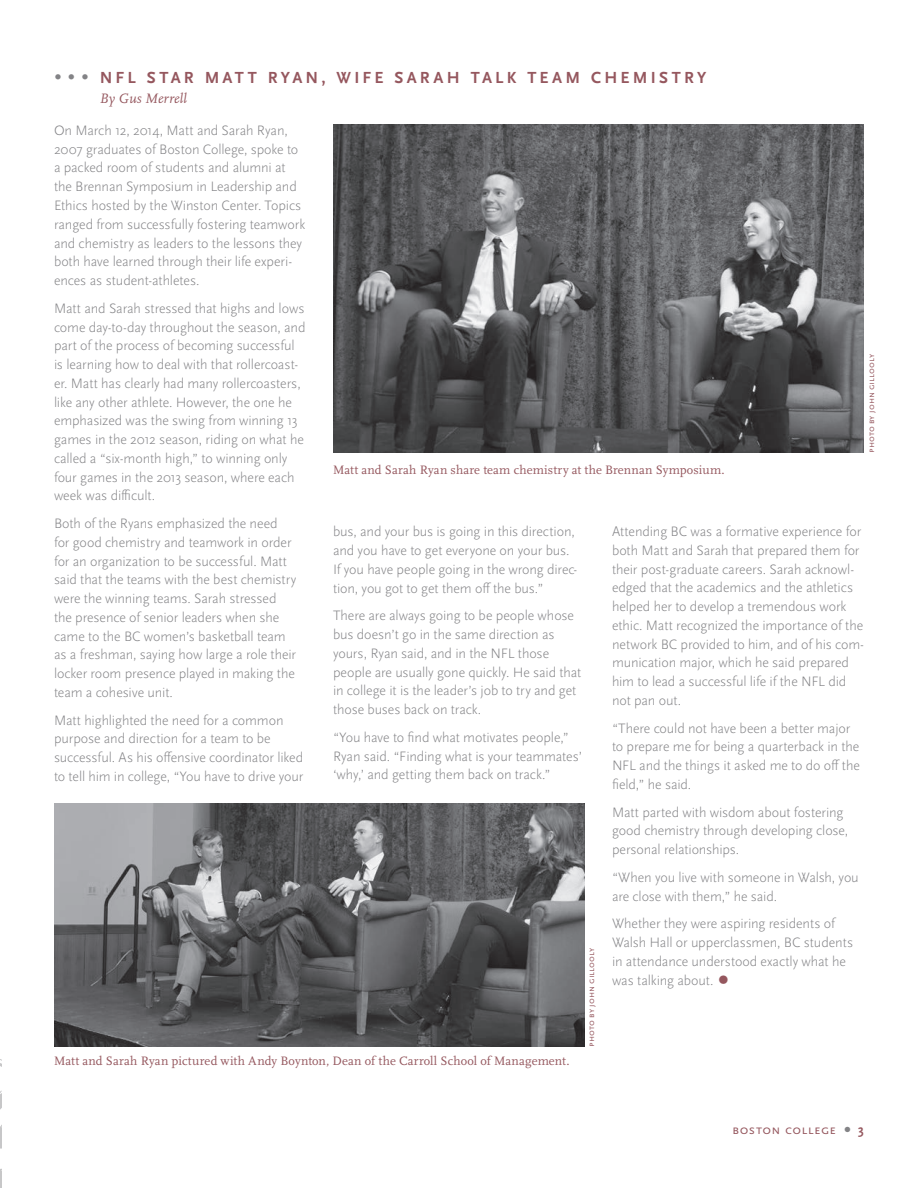
<style>
.page{position:relative;width:918px;height:1188px;background:#fff}
.page>*{position:absolute;margin:0;border:0;box-sizing:border-box;transform-origin:0 0}
.t1{font:italic 36px "Scala OT";color:#95575e}
.t2{font:italic 22.5px "Scala OT";color:#838386}
.t3{font:700 16.8px "Scala Sans OT";letter-spacing:.19em;color:#95575e}
.t4{font:300 14.25px/18.8px "Scala Sans OT";letter-spacing:-.01em;color:#838386}
.t5{font:italic 14.25px "Scala";letter-spacing:.01em;color:#95575e}
.t6{font:13.5px "Scala Sans OT";letter-spacing:.035em;color:#95575e}
.t7{font:12.75px "Scala";letter-spacing:.01em;color:#95575e}
.t8{font:9px "Scala Sans OT";letter-spacing:.005em;color:#95575e}
.s1{font-weight:700}
</style>
<div class="page">
<svg style="left:0;top:1059px;width:2px;height:129px"></svg>
<img style="left:333px;top:124px;width:531px;height:329px">
<img style="left:54px;top:803px;width:531px;height:244px">
<h2 class="t2" style="left:54px;top:63px;width:37px">• • •</h2>
<p class="t3" style="left:100px;top:68px;width:608px">NFL STAR MATT RYAN, WIFE SARAH TALK TEAM CHEMISTRY</p>
<p class="t5" style="left:100px;top:91px;width:89px">By Gus Merrell</p>
<p class="t4" style="left:54px;top:121px;width:253px">On March 12, 2014, Matt and Sarah Ryan, 2007 graduates of Boston College, spoke to a packed room of students and alumni at the Brennan Symposium in Leadership and Ethics hosted by the Winston Center. Topics ranged from successfully fostering teamwork and chemistry as leaders to the lessons they both have learned through their life experi&shy;ences as student-athletes.</p>
<p class="t4" style="left:54px;top:299px;width:253px">Matt and Sarah stressed that highs and lows come day-to-day throughout the season, and part of the process of becoming successful is learning how to deal with that rollercoast&shy;er. Matt has clearly had many rollercoasters, like any other athlete. However, the one he emphasized was the swing from winning 13 games in the 2012 season, riding on what he called a “six-month high,” to winning only four games in the 2013 season, where each week was difficult.</p>
<p class="t4" style="left:54px;top:514px;width:244px">Both of the Ryans emphasized the need for good chemistry and teamwork in order for an organization to be successful. Matt said that the teams with the best chemistry were the winning teams. Sarah stressed the presence of senior leaders when she came to the BC women’s basketball team as a freshman, saying how large a role their locker room presence played in making the team a cohesive unit.</p>
<p class="t4" style="left:54px;top:711px;width:251px">Matt highlighted the need for a common purpose and direction for a team to be successful. As his offensive coordinator liked to tell him in college, “You have to drive your</p>
<p class="t7" style="left:333px;top:462px;width:393px">Matt and Sarah Ryan share team chemistry at the Brennan Symposium.</p>
<p class="t8" style="left:866px;top:453px;width:100px;rotate:-90deg">Photo by John Gillooly</p>
<p class="t4" style="left:333px;top:522px;width:246px">bus, and your bus is going in this direction, and you have to get everyone on your bus.<br>If you have people going in the wrong direc&shy;tion, you got to get them off the bus.”</p>
<p class="t4" style="left:333px;top:606px;width:250px">There are always going to be people whose bus doesn’t go in the same direction as yours, Ryan said, and in the NFL those people are usually gone quickly. He said that in college it is the leader’s job to try and get those buses back on track.</p>
<p class="t4" style="left:333px;top:728px;width:251px">“You have to find what motivates people,”<br>Ryan said. “Finding what is your teammates’ ‘why,’ and getting them back on track.”</p>
<p class="t8" style="left:586px;top:1047px;width:100px;rotate:-90deg">Photo by John Gillooly</p>
<p class="t4" style="left:612px;top:522px;width:253px">Attending BC was a formative experience for both Matt and Sarah that prepared them for their post-graduate careers. Sarah acknowl&shy;edged that the academics and the athletics helped her to develop a tremendous work ethic. Matt recognized the importance of the network BC provided to him, and of his com&shy;munication major, which he said prepared him to lead a successful life if the NFL did not pan out.</p>
<p class="t4" style="left:612px;top:719px;width:249px">“There could not have been a better major to prepare me for being a quarterback in the NFL and the things it asked me to do off the field,” he said.</p>
<p class="t4" style="left:612px;top:803px;width:238px">Matt parted with wisdom about fostering good chemistry through developing close, personal relationships.</p>
<p class="t4" style="left:612px;top:868px;width:248px">“When you live with someone in Walsh, you are close with them,” he said.</p>
<p class="t4" style="left:612px;top:915px;width:243px">Whether they were aspiring residents of Walsh Hall or upperclassmen, BC students in attendance understood exactly what he was talking about.</p>
<h1 class="t1" style="left:717px;top:956px;width:14px">•</h1>
<p class="t7" style="left:54px;top:1054px;width:517px">Matt and Sarah Ryan pictured with Andy Boynton, Dean of the Carroll School of Management.</p>
<p class="t6" style="left:733px;top:1123px;width:133px">boston college <sup>○</sup> <span class="s1">3</span></p>
</div>
